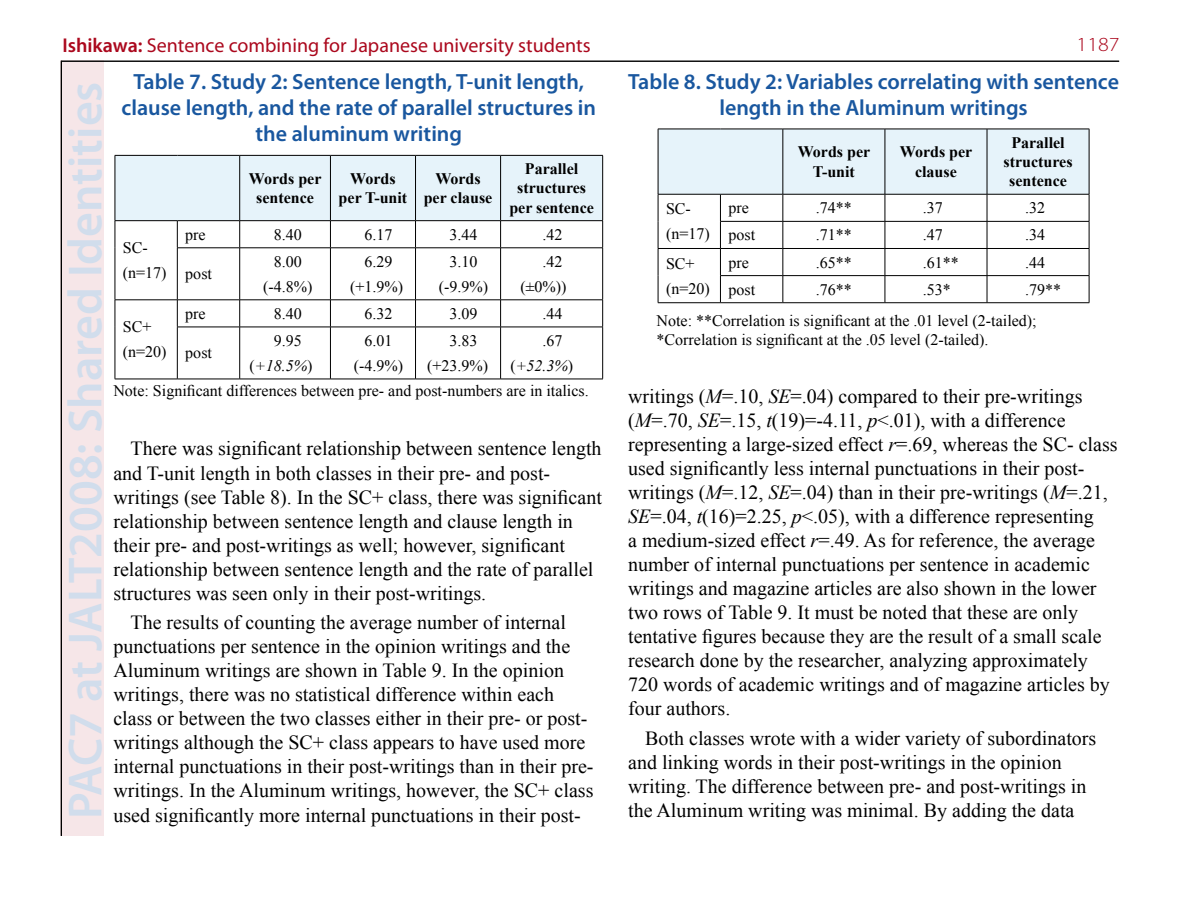
<style>
.page{position:relative;width:1191px;height:908px;background:#fff}
.page>*{position:absolute;margin:0;border:0;box-sizing:border-box;transform-origin:0 0}
.t1{font:600 48px "Myriad Pro";color:#d1ddec}
.t2{font:600 22px/26.4px "Myriad Pro";color:#19579f;text-align:center}
.t3{font:20px/24px "Times New Roman";color:#000}
.t4{font:20px "Myriad Pro";color:#ab081d}
.t5{font:300 20px "Myriad Pro";color:#ab081d;scale:1.1 1}
.t6{font:16px/24.8px "Times New Roman";color:#000}
.t7{font:700 16px/19.2px "Times New Roman";color:#000;text-align:center}
.t8{font:italic 16px "Times New Roman";color:#000}
.s1{font-weight:600}
.s2{font-style:italic}
.s3{font-style:normal}
</style>
<div class="page">
<div style="left:60px;top:61px;width:44px;height:774px;background:#f6e6e8"></div>
<hr style="left:61px;top:61px;width:1px;height:774px;background:#000">
<hr style="left:61px;top:61px;width:1058px;height:1px;background:#000">
<hr style="left:115px;top:248px;width:1px;height:51px;background:#000">
<svg style="left:115px;top:155px;width:488px;height:93px"></svg>
<hr style="left:500px;top:220px;width:103px;height:1px;background:#000">
<hr style="left:177px;top:248px;width:1px;height:51px;background:#000">
<hr style="left:177px;top:247px;width:63px;height:1px;background:#000">
<hr style="left:239px;top:248px;width:1px;height:51px;background:#000">
<hr style="left:240px;top:247px;width:90px;height:1px;background:#000">
<hr style="left:330px;top:248px;width:1px;height:51px;background:#000">
<hr style="left:330px;top:247px;width:85px;height:1px;background:#000">
<hr style="left:415px;top:248px;width:1px;height:51px;background:#000">
<hr style="left:415px;top:247px;width:85px;height:1px;background:#000">
<hr style="left:500px;top:248px;width:1px;height:51px;background:#000">
<hr style="left:602px;top:248px;width:1px;height:51px;background:#000">
<hr style="left:500px;top:247px;width:103px;height:1px;background:#000">
<svg style="left:115px;top:300px;width:1px;height:27px"></svg>
<hr style="left:115px;top:327px;width:1px;height:51px;background:#000">
<hr style="left:115px;top:299px;width:62px;height:1px;background:#000">
<hr style="left:115px;top:378px;width:62px;height:1px;background:#000">
<svg style="left:177px;top:300px;width:1px;height:26px"></svg>
<hr style="left:177px;top:299px;width:63px;height:1px;background:#000">
<svg style="left:239px;top:300px;width:1px;height:26px"></svg>
<hr style="left:240px;top:299px;width:90px;height:1px;background:#000">
<svg style="left:330px;top:300px;width:1px;height:26px"></svg>
<hr style="left:330px;top:299px;width:85px;height:1px;background:#000">
<svg style="left:415px;top:300px;width:1px;height:26px"></svg>
<hr style="left:415px;top:299px;width:85px;height:1px;background:#000">
<svg style="left:500px;top:300px;width:1px;height:26px"></svg>
<svg style="left:602px;top:300px;width:1px;height:26px"></svg>
<hr style="left:500px;top:299px;width:103px;height:1px;background:#000">
<hr style="left:177px;top:327px;width:1px;height:51px;background:#000">
<hr style="left:177px;top:326px;width:63px;height:1px;background:#000">
<hr style="left:177px;top:378px;width:63px;height:1px;background:#000">
<hr style="left:239px;top:327px;width:1px;height:51px;background:#000">
<hr style="left:240px;top:326px;width:90px;height:1px;background:#000">
<hr style="left:240px;top:378px;width:90px;height:1px;background:#000">
<hr style="left:330px;top:327px;width:1px;height:51px;background:#000">
<hr style="left:330px;top:326px;width:85px;height:1px;background:#000">
<hr style="left:330px;top:378px;width:85px;height:1px;background:#000">
<hr style="left:415px;top:327px;width:1px;height:51px;background:#000">
<hr style="left:415px;top:326px;width:85px;height:1px;background:#000">
<hr style="left:415px;top:378px;width:85px;height:1px;background:#000">
<hr style="left:500px;top:327px;width:1px;height:51px;background:#000">
<hr style="left:602px;top:327px;width:1px;height:51px;background:#000">
<hr style="left:500px;top:326px;width:103px;height:1px;background:#000">
<hr style="left:500px;top:378px;width:103px;height:1px;background:#000">
<hr style="left:658px;top:128px;width:62px;height:1px;background:#000">
<hr style="left:720px;top:128px;width:63px;height:1px;background:#000">
<hr style="left:783px;top:128px;width:102px;height:1px;background:#000">
<hr style="left:885px;top:128px;width:102px;height:1px;background:#000">
<hr style="left:987px;top:128px;width:102px;height:1px;background:#000">
<hr style="left:658px;top:302px;width:62px;height:1px;background:#000">
<hr style="left:720px;top:302px;width:63px;height:1px;background:#000">
<hr style="left:783px;top:302px;width:102px;height:1px;background:#000">
<hr style="left:885px;top:302px;width:102px;height:1px;background:#000">
<svg style="left:657px;top:129px;width:432px;height:173px"></svg>
<hr style="left:987px;top:275px;width:102px;height:1px;background:#000">
<hr style="left:987px;top:302px;width:102px;height:1px;background:#000">
<p class="t4" style="left:62px;top:33px;width:530px"><span class="s1">Ishikawa:</span> Sentence combining for Japanese university students</p>
<p class="t5" style="left:1076px;top:32px;width:41px">1187</p>
<h1 class="t1" style="left:55px;top:818px;width:738px;rotate:-90deg">PAC7 at JALT2008: Shared Identities</h1>
<p class="t2" style="left:122px;top:67px;width:476px">Table 7. Study 2: Sentence length, T-unit length, clause length, and the rate of parallel structures in the aluminum writing</p>
<p class="t2" style="left:628px;top:67px;width:492px">Table 8. Study 2: Variables correlating with sentence length in the Aluminum writings</p>
<p class="t7" style="left:797px;top:142px;width:74px">Words per<br>T-unit</p>
<p class="t7" style="left:900px;top:142px;width:74px">Words per clause</p>
<p class="t7" style="left:1003px;top:133px;width:71px">Parallel structures sentence</p>
<p class="t6" style="left:666px;top:196px;width:45px">SC-(n=17)</p>
<p class="t6" style="left:728px;top:195px;width:22px">pre</p>
<p class="t6" style="left:816px;top:195px;width:37px">.74**</p>
<p class="t6" style="left:923px;top:195px;width:21px">.37</p>
<p class="t6" style="left:1025px;top:195px;width:21px">.32</p>
<p class="t7" style="left:249px;top:169px;width:74px">Words per sentence</p>
<p class="t7" style="left:339px;top:169px;width:70px">Words per T-unit</p>
<p class="t7" style="left:424px;top:169px;width:70px">Words per clause</p>
<p class="t7" style="left:509px;top:159px;width:86px">Parallel structures per sentence</p>
<p class="t6" style="left:185px;top:222px;width:22px">pre</p>
<p class="t6" style="left:274px;top:222px;width:29px">8.40</p>
<p class="t6" style="left:364px;top:222px;width:29px">6.17</p>
<p class="t6" style="left:449px;top:222px;width:29px">3.44</p>
<p class="t6" style="left:542px;top:222px;width:21px">.42</p>
<p class="t6" style="left:185px;top:261px;width:28px">post</p>
<p class="t6" style="left:728px;top:222px;width:28px">post</p>
<p class="t6" style="left:816px;top:222px;width:37px">.71**</p>
<p class="t6" style="left:923px;top:222px;width:21px">.47</p>
<p class="t6" style="left:1025px;top:222px;width:21px">.34</p>
<p class="t6" style="left:123px;top:235px;width:45px">SC-(n=17)</p>
<p class="t6" style="left:263px;top:249px;width:51px;text-align:center">8.00 (-4.8%)</p>
<p class="t6" style="left:350px;top:249px;width:55px;text-align:center">6.29 (+1.9%)</p>
<p class="t6" style="left:439px;top:249px;width:51px;text-align:center">3.10 (-9.9%)</p>
<p class="t6" style="left:520px;top:249px;width:48px;text-align:right">.42 (±0%))</p>
<p class="t6" style="left:666px;top:250px;width:45px">SC+ (n=20)</p>
<p class="t6" style="left:728px;top:249px;width:22px">pre</p>
<p class="t6" style="left:816px;top:249px;width:37px">.65**</p>
<p class="t6" style="left:923px;top:249px;width:37px">.61**</p>
<p class="t6" style="left:1025px;top:249px;width:21px">.44</p>
<p class="t6" style="left:656px;top:273px;width:406px;line-height:30.8px;text-indent:368px">.79**<br>Note: **Correlation is significant at the .01 level (2-tailed);</p>
<p class="t6" style="left:656px;top:326px;width:333px">*Correlation is significant at the .05 level (2-tailed).</p>
<p class="t6" style="left:728px;top:276px;width:28px">post</p>
<p class="t6" style="left:816px;top:276px;width:37px">.76**</p>
<p class="t6" style="left:923px;top:276px;width:29px">.53*</p>
<p class="t6" style="left:185px;top:301px;width:22px">pre</p>
<p class="t6" style="left:274px;top:301px;width:29px">8.40</p>
<p class="t6" style="left:364px;top:301px;width:29px">6.32</p>
<p class="t6" style="left:449px;top:301px;width:29px">3.09</p>
<p class="t6" style="left:542px;top:301px;width:21px">.44</p>
<p class="t6" style="left:185px;top:340px;width:28px">post</p>
<p class="t6" style="left:123px;top:314px;width:45px">SC+ (n=20)</p>
<p class="t6" style="left:249px;top:328px;width:64px;text-indent:24px">9.95 (<span class="s2">+18.5%</span>)</p>
<p class="t6" style="left:354px;top:328px;width:51px;text-align:center">6.01 (-4.9%)</p>
<p class="t6" style="left:427px;top:328px;width:63px;text-indent:22px">3.83 (+23.9%)</p>
<p class="t6" style="left:542px;top:328px;width:21px">.67</p>
<p class="t8" style="left:510px;top:356px;width:64px"><span class="s3">(</span>+52.3%<span class="s3">)</span></p>
<p class="t6" style="left:113px;top:378px;width:477px">Note: Significant differences between pre- and post-numbers are in italics.</p>
<p class="t3" style="left:628px;top:383px;width:491px">writings (<span class="s2">M</span>=.10, <span class="s2">SE</span>=.04) compared to their pre-writings (<span class="s2">M</span>=.70, <span class="s2">SE</span>=.15, <span class="s2">t</span>(19)=-4.11, <span class="s2">p</span>&lt;.01), with a difference representing a large-sized effect <span class="s2">r</span>=.69, whereas the SC- class used significantly less internal punctuations in their post&shy;writings (<span class="s2">M</span>=.12, <span class="s2">SE</span>=.04) than in their pre-writings (<span class="s2">M</span>=.21, <span class="s2">SE</span>=.04, <span class="s2">t</span>(16)=2.25, <span class="s2">p</span>&lt;.05), with a difference representing<br>a medium-sized effect <span class="s2">r</span>=.49. As for reference, the average number of internal punctuations per sentence in academic writings and magazine articles are also shown in the lower two rows of Table 9. It must be noted that these are only tentative figures because they are the result of a small scale research done by the researcher, analyzing approximately 720 words of academic writings and of magazine articles by four authors.</p>
<p class="t3" style="left:628px;top:725px;width:470px;text-indent:17px">Both classes wrote with a wider variety of subordinators and linking words in their post-writings in the opinion writing. The difference between pre- and post-writings in the Aluminum writing was minimal. By adding the data</p>
<p class="t3" style="left:113px;top:436px;width:490px;text-indent:17px">There was significant relationship between sentence length and T-unit length in both classes in their pre- and post&shy;writings (see Table 8). In the SC+ class, there was significant relationship between sentence length and clause length in their pre- and post-writings as well; however, significant relationship between sentence length and the rate of parallel structures was seen only in their post-writings.</p>
<p class="t3" style="left:113px;top:610px;width:481px;text-indent:17px">The results of counting the average number of internal punctuations per sentence in the opinion writings and the Aluminum writings are shown in Table 9. In the opinion writings, there was no statistical difference within each class or between the two classes either in their pre- or post&shy;writings although the SC+ class appears to have used more internal punctuations in their post-writings than in their pre&shy;writings. In the Aluminum writings, however, the SC+ class used significantly more internal punctuations in their post-</p>
</div>
